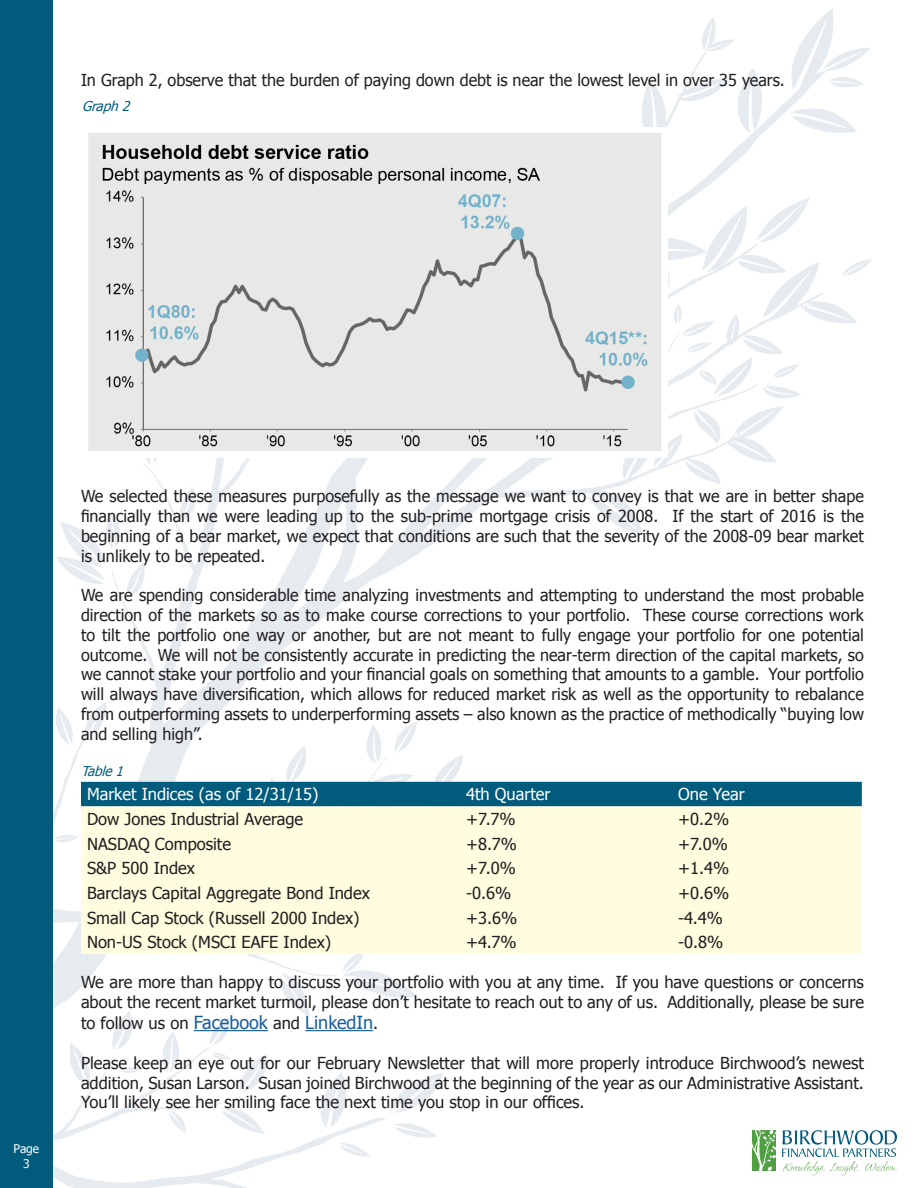
<style>
.page{position:relative;width:918px;height:1188px;background:#fff}
.page>*{position:absolute;margin:0;border:0;box-sizing:border-box;transform-origin:0 0}
.t1{font:16.5px/19.8px "Tahoma";color:#231f20;text-align:justify}
.t2{font:16.5px "Tahoma";color:#fff}
.t3{font:italic 13.5px "Tahoma";color:#005b7d}
.t4{font:12px/14.4px "Tahoma";color:#fff;text-align:center}
.s1{font-size:18px;color:#175d9e}
</style>
<div class="page">
<img style="left:53px;top:8px;width:819px;height:1180px">
<svg style="left:782px;top:1130px;width:115px;height:46px"></svg>
<svg style="left:752px;top:1131px;width:24px;height:40px"></svg>
<div style="left:0;top:0;width:53px;height:1188px;background:#005b7d"></div>
<hr style="left:194px;top:1030px;width:74px;height:1px;background:#175d9e">
<hr style="left:305px;top:1030px;width:68px;height:1px;background:#175d9e">
<div style="left:81px;top:782px;width:781px;height:24px;background:#005b7d"></div>
<div style="left:81px;top:806px;width:781px;height:148px;background:#fffce0"></div>
<img style="left:81px;top:127px;width:587px;height:331px">
<p class="t1" style="left:81px;top:70px;width:705px">In Graph 2, observe that the burden of paying down debt is near the lowest level in over 35 years.</p>
<p class="t3" style="left:82px;top:97px;width:54px">Graph2</p>
<p class="t4" style="left:14px;top:1141px;width:27px">Page<br>3</p>
<p class="t1" style="left:81px;top:486px;width:784px">We selected these measures purposefully as the message we want to convey is that we are in better shape financially than we were leading up to the sub-prime mortgage crisis of 2008. If the start of 2016 is the beginning of a bear market, we expect that conditions are such that the severity of the 2008-09 bear market is unlikely to be repeated.</p>
<p class="t1" style="left:81px;top:585px;width:785px">We are spending considerable time analyzing investments and attempting to understand the most probable direction of the markets so as to make course corrections to your portfolio. These course corrections work to tilt the portfolio one way or another, but are not meant to fully engage your portfolio for one potential outcome. We will not be consistently accurate in predicting the near-term direction of the capital markets, so we cannot stake your portfolio and your financial goals on something that amounts to a gamble. Your portfolio will always have diversification, which allows for reduced market risk as well as the opportunity to rebalance from outperforming assets to underperforming assets – also known as the practice of methodically “buying low and selling high”.</p>
<p class="t3" style="left:81px;top:762px;width:48px">Table1</p>
<p class="t2" style="left:87px;top:783px;width:233px">Market Indices (as of 12/31/15)</p>
<p class="t2" style="left:466px;top:783px;width:86px">4th Quarter</p>
<p class="t2" style="left:678px;top:783px;width:68px">One Year</p>
<p class="t1" style="left:87px;top:808px;width:218px">Dow Jones Industrial Average</p>
<p class="t1" style="left:466px;top:808px;width:51px">+7.7%</p>
<p class="t1" style="left:678px;top:808px;width:53px">+0.2%</p>
<p class="t1" style="left:87px;top:833px;width:146px">NASDAQ Composite</p>
<p class="t1" style="left:466px;top:833px;width:52px">+8.7%</p>
<p class="t1" style="left:678px;top:833px;width:51px">+7.0%</p>
<p class="t1" style="left:87px;top:858px;width:109px">S&amp;P 500 Index</p>
<p class="t1" style="left:466px;top:858px;width:51px">+7.0%</p>
<p class="t1" style="left:678px;top:858px;width:53px">+1.4%</p>
<p class="t1" style="left:87px;top:882px;width:284px">Barclays Capital Aggregate Bond Index</p>
<p class="t1" style="left:466px;top:882px;width:47px">-0.6%</p>
<p class="t1" style="left:678px;top:882px;width:53px">+0.6%</p>
<p class="t1" style="left:87px;top:907px;width:274px">Small Cap Stock (Russell 2000 Index)</p>
<p class="t1" style="left:466px;top:907px;width:53px">+3.6%</p>
<p class="t1" style="left:678px;top:907px;width:46px">-4.4%</p>
<p class="t1" style="left:87px;top:931px;width:246px">Non-US Stock (MSCI EAFE Index)</p>
<p class="t1" style="left:466px;top:931px;width:52px">+4.7%</p>
<p class="t1" style="left:678px;top:931px;width:47px">-0.8%</p>
<p class="t1" style="left:81px;top:971px;width:785px">We are more than happy to discuss your portfolio with you at any time. If you have questions or concerns about the recent market turmoil, please don’t hesitate to reach out to any of us. Additionally, please be sure</p>
<p class="t1" style="left:81px;top:1012px;width:299px">to follow us on <span class="s1">Facebook</span> and <span class="s1">LinkedIn</span>.</p>
<p class="t1" style="left:81px;top:1052px;width:784px">Please keep an eye out for our February Newsletter that will more properly introduce Birchwood’s newest addition, Susan Larson. Susan joined Birchwood at the beginning of the year as our Administrative Assistant.<br>You’ll likely see her smiling face the next time you stop in our offices.</p>
</div>
